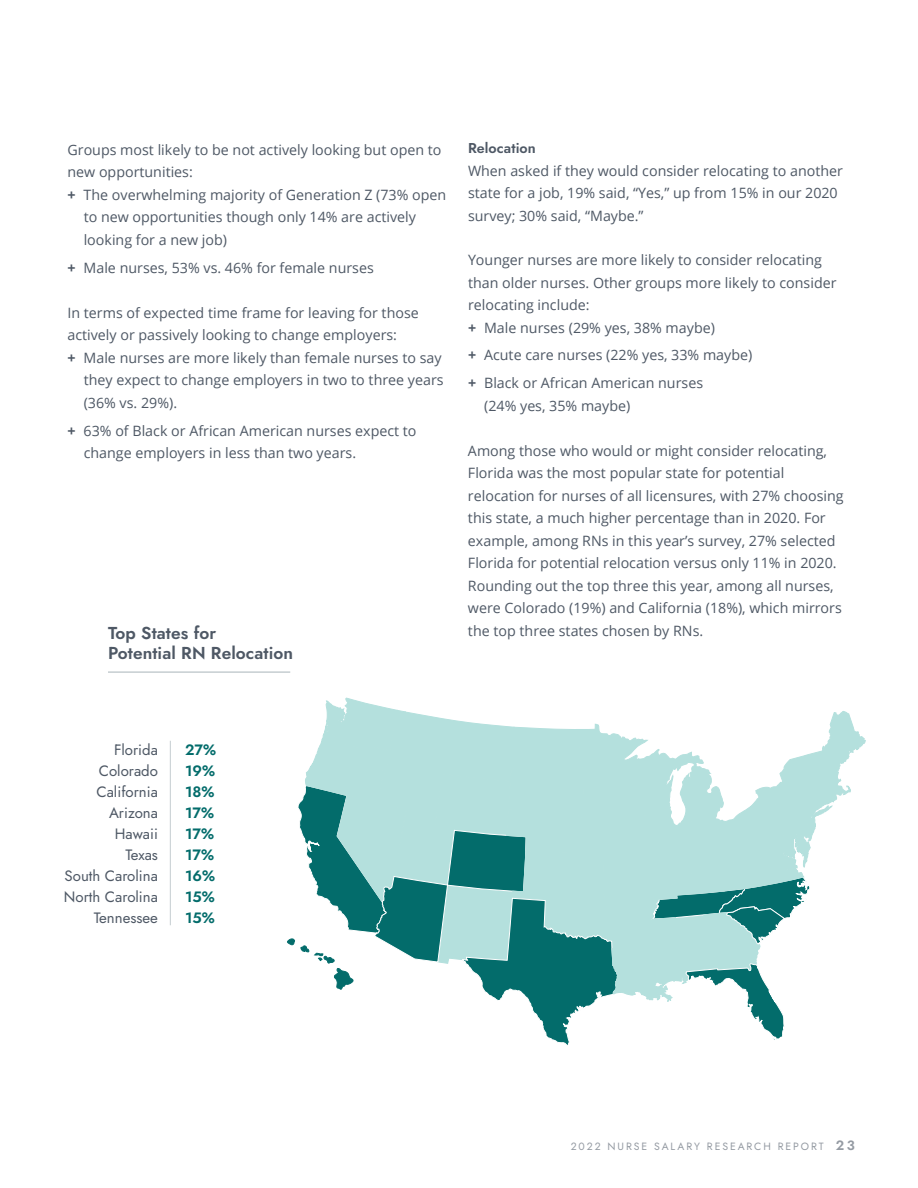
<style>
.page{position:relative;width:918px;height:1188px;background:#fff}
.page>*{position:absolute;margin:0;border:0;box-sizing:border-box;transform-origin:0 0}
.t1{font:600 17.25px/19.5px "Jost";letter-spacing:.005em;color:#4e5865}
.t2{font:15px/21px "Jost";color:#4e5865;text-align:right}
.t3{font:600 15px/21px "Jost";color:#036c6b}
.t4{font:14.25px/22.5px "Open Sans";color:#4e5865}
.t5{font:600 14.25px "Jost";letter-spacing:.005em;color:#4e5865}
.t6{font:10.5px "Jost";letter-spacing:.18em;color:#959ba3}
.s1{font-weight:700}
.s2{font-weight:600;font-size:13.5px}
</style>
<div class="page">
<svg style="left:287px;top:698px;width:579px;height:347px"></svg>
<hr style="left:170px;top:741px;width:1px;height:184px;background:#c5cdd1">
<hr style="left:108px;top:671px;width:182px;height:2px;background:#c5cdd1">
<p class="t4" style="left:68px;top:140px;width:376px">Groups most likely to be not actively looking but open to</p>
<p class="t4" style="left:68px;top:162px;width:127px">new opportunities:</p>
<p class="t4" style="left:68px;top:185px;width:380px"><span class="s1">+</span> The overwhelming majority of Generation Z (73% open</p>
<p class="t4" style="left:84px;top:207px;width:334px">to new opportunities though only 14% are actively</p>
<p class="t4" style="left:84px;top:230px;width:145px">looking for a new job)</p>
<p class="t4" style="left:68px;top:258px;width:308px"><span class="s1">+</span> Male nurses, 53% vs. 46% for female nurses</p>
<p class="t4" style="left:68px;top:303px;width:353px">In terms of expected time frame for leaving for those</p>
<p class="t4" style="left:68px;top:325px;width:331px">actively or passively looking to change employers:</p>
<p class="t4" style="left:68px;top:348px;width:376px"><span class="s1">+</span> Male nurses are more likely than female nurses to say</p>
<p class="t4" style="left:84px;top:370px;width:361px">they expect to change employers in two to three years</p>
<p class="t4" style="left:84px;top:393px;width:95px">(36% vs. 29%).</p>
<p class="t4" style="left:84px;top:419px;width:334px;text-indent:-16px"><span class="s1">+</span> 63% of Black or African American nurses expect to change employers in less than two years.</p>
<p class="t1" style="left:108px;top:625px;width:187px">Top States for<br>Potential RN Relocation</p>
<p class="t5" style="left:468px;top:142px;width:69px">Relocation</p>
<p class="t4" style="left:468px;top:161px;width:376px">When asked if they would consider relocating to another state for a job, 19% said, “Yes,” up from 15% in our 2020 survey; 30% said, “Maybe.”</p>
<p class="t4" style="left:468px;top:250px;width:370px">Younger nurses are more likely to consider relocating than older nurses. Other groups more likely to consider relocating include:<br><span class="s1">+</span> Male nurses (29% yes, 38% maybe)</p>
<p class="t4" style="left:468px;top:343px;width:286px;line-height:27.9px"><span class="s1">+</span> Acute care nurses (22% yes, 33% maybe) <span class="s1">+</span> Black or African American nurses</p>
<p class="t4" style="left:484px;top:396px;width:148px">(24% yes, 35% maybe)</p>
<p class="t4" style="left:468px;top:441px;width:377px">Among those who would or might consider relocating, Florida was the most popular state for potential relocation for nurses of all licensures, with 27% choosing this state, a much higher percentage than in 2020. For example, among RNs in this year’s survey, 27% selected Florida for potential relocation versus only 11% in 2020.<br>Rounding out the top three this year, among all nurses, were Colorado (19%) and California (18%), which mirrors the top three states chosen by RNs.</p>
<p class="t2" style="left:64px;top:740px;width:95px">Florida<br>Colorado<br>California<br>Arizona<br>Hawaii<br>Texas<br>South Carolina<br>North Carolina<br>Tennessee</p>
<p class="t3" style="left:185px;top:740px;width:33px">27%<br>19%<br>18%<br>17%<br>17%<br>17%<br>16%<br>15%<br>15%</p>
<p class="t6" style="left:571px;top:1140px;width:286px">2022 NURSE SALARY RESEARCH REPORT <span class="s2">23</span></p>
</div>
